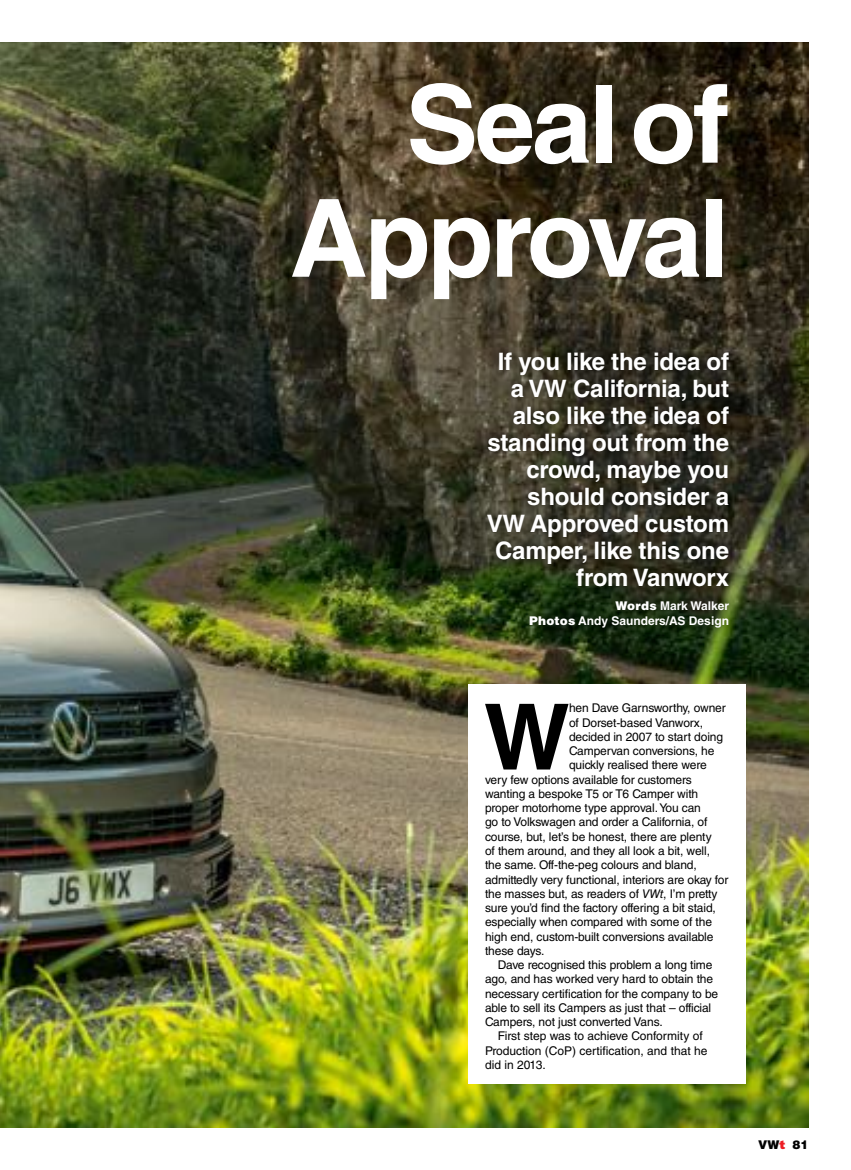
<style>
.page{position:relative;width:851px;height:1170px;background:#fff}
.page>*{position:absolute;margin:0;border:0;box-sizing:border-box;transform-origin:0 0}
.t1{font:700 108px "Helvetica LT Std";letter-spacing:-.03em;color:#fff}
.t2{font:700 91.35px "Helvetica LT Std";color:#000}
.t3{font:700 24px/27px "Helvetica LT Std";letter-spacing:-.01em;color:#fff;text-align:right}
.t4{font:12px "Helvetica LT Std";letter-spacing:-.01em;color:#000}
.t5{font:700 12px/15px "Helvetica LT Std";color:#fff;text-align:right}
.t6{font:900 12px "Helvetica LT Std";color:#000}
.s1{font-weight:900}
.s2{font-style:italic}
.s3{font-family:"Frutiger LT Std";color:#ed1d24}
</style>
<div class="page">
<img style="left:0;top:43px;width:808px;height:1084px">
<div style="left:468px;top:684px;width:278px;height:399px;background:#fff"></div>
<div style="left:478px;top:343px;width:259px;height:293px;background:#000;opacity:.7"></div>
<h1 class="t1" style="left:406px;top:59px;width:324px">Seal of</h1>
<h1 class="t1" style="left:290px;top:173px;width:440px">Approval</h1>
<h3 class="t3" style="left:486px;top:347px;width:244px">If you like the idea of a VW California, but also like the idea of standing out from the crowd, maybe you should consider a<br>VW Approved custom<br>Camper, like this one from Vanworx</h3>
<p class="t5" style="left:529px;top:598px;width:201px"><span class="s1">Words</span> Mark Walker<br><span class="s1">Photos</span> Andy Saunders/AS Design</p>
<h2 class="t2" style="left:483px;top:681px;width:88px">W</h2>
<p class="t4" style="left:569px;top:701px;width:158px">hen Dave Garnsworthy, owner</p>
<p class="t4" style="left:569px;top:715px;width:135px">of Dorset-based Vanworx,</p>
<p class="t4" style="left:569px;top:729px;width:156px">decided in 2007 to start doing</p>
<p class="t4" style="left:569px;top:744px;width:147px">Campervan conversions, he</p>
<p class="t4" style="left:569px;top:758px;width:139px">quickly realised there were</p>
<p class="t4" style="left:485px;top:772px;width:208px">very few options available for customers</p>
<p class="t4" style="left:485px;top:786px;width:215px">wanting a bespoke T5 or T6 Camper with</p>
<p class="t4" style="left:485px;top:801px;width:217px">proper motorhome type approval. You can</p>
<p class="t4" style="left:485px;top:815px;width:224px">go to Volkswagen and order a California, of</p>
<p class="t4" style="left:485px;top:829px;width:228px">course, but, let’s be honest, there are plenty</p>
<p class="t4" style="left:485px;top:843px;width:226px">of them around, and they all look a bit, well,</p>
<p class="t4" style="left:485px;top:858px;width:213px">the same. Off-the-peg colours and bland,</p>
<p class="t4" style="left:485px;top:872px;width:245px">admittedly very functional, interiors are okay for</p>
<p class="t4" style="left:485px;top:886px;width:234px">the masses but, as readers of <span class="s2">VWt</span>, I’m pretty</p>
<p class="t4" style="left:485px;top:900px;width:232px">sure you’d find the factory offering a bit staid,</p>
<p class="t4" style="left:485px;top:915px;width:228px">especially when compared with some of the</p>
<p class="t4" style="left:485px;top:929px;width:230px">high end, custom-built conversions available</p>
<p class="t4" style="left:485px;top:943px;width:61px">these days.</p>
<p class="t4" style="left:497px;top:957px;width:216px">Dave recognised this problem a long time</p>
<p class="t4" style="left:485px;top:972px;width:229px">ago, and has worked very hard to obtain the</p>
<p class="t4" style="left:485px;top:986px;width:235px">necessary certification for the company to be</p>
<p class="t4" style="left:485px;top:1000px;width:228px">able to sell its Campers as just that – official</p>
<p class="t4" style="left:485px;top:1014px;width:179px">Campers, not just converted Vans.</p>
<p class="t4" style="left:497px;top:1028px;width:206px">First step was to achieve Conformity of</p>
<p class="t4" style="left:485px;top:1043px;width:224px">Production (CoP) certification, and that he</p>
<p class="t4" style="left:485px;top:1057px;width:62px">did in 2013.</p>
<p class="t6" style="left:758px;top:1136px;width:52px">VW<span class="s3">t</span> 81</p>
</div>
